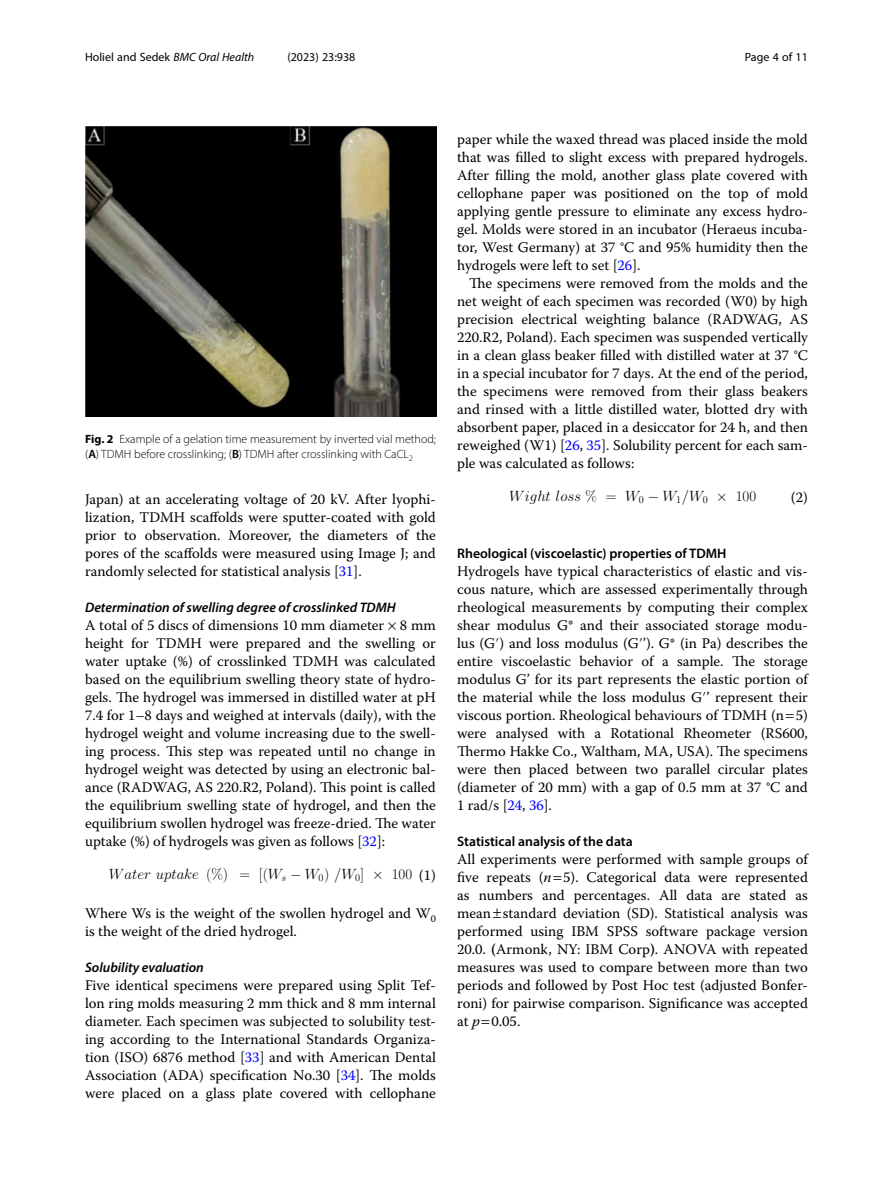
<style>
.page{position:relative;width:893px;height:1191px;background:#fff}
.page>*{position:absolute;margin:0;border:0;box-sizing:border-box;transform-origin:0 0}
.t1{font:14.85px "CMMI12";color:#000}
.Body_Text{font:14.7px/18px "Warnock Pro";color:#000;text-align:justify}
.Body_Text_Indent{font:14.7px/18px "Warnock Pro";color:#000;text-align:justify}
.EQ{font:14.7px "Warnock Pro";color:#000}
.Head_2{font:600 13.8px "Myriad Pro";color:#000}
.Head_3{font:italic 600 13.8px "Myriad Pro";color:#000}
.Figure_Caption{font:300 12px/15px "Myriad Pro";color:#000}
.t2{font:12px "Myriad Pro";color:#000}
.s1{font-style:italic}
.s2{font-weight:700}
.s3{font-weight:600}
.s4{color:#00f}
.s5{font-family:"CMR17"}
.s6{font-family:"CMSY10"}
.s7{font-family:"STIX"}
</style>
<div class="page">
<img style="left:85px;top:126px;width:351px;height:290px">
<p class="t2" style="left:85px;top:50px;width:171px">Holiel and Sedek <span class="s1">BMC Oral Health</span></p>
<p class="t2" style="left:287px;top:50px;width:70px">(2023) 23:938</p>
<p class="t2" style="left:745px;top:50px;width:65px">Page 4 of 11</p>
<p class="Figure_Caption" style="left:85px;top:432px;width:352px"><span class="s2">Fig. 2</span> Example of a gelation time measurement by inverted vial method; (<span class="s3">A</span>) TDMH before crosslinking; (<span class="s3">B</span>) TDMH after crosslinking with CaCL<sub>2</sub></p>
<p class="Body_Text" style="left:85px;top:490px;width:352px">Japan) at an accelerating voltage of 20 kV. After lyophi&shy;lization, TDMH scaffolds were sputter-coated with gold prior to observation. Moreover, the diameters of the pores of the scaffolds were measured using Image J; and randomly selected for statistical analysis [<span class="s4">31</span>].</p>
<p class="Head_3" style="left:85px;top:599px;width:312px">Determination of swelling degree of crosslinked TDMH</p>
<p class="Body_Text" style="left:85px;top:616px;width:352px">A total of 5 discs of dimensions 10 mm diameter 8 mm height for TDMH were prepared and the swelling or water uptake (%) of crosslinked TDMH was calculated based on the equilibrium swelling theory state of hydro&shy;gels. The hydrogel was immersed in distilled water at pH 7.4 for 1–8 days and weighed at intervals (daily), with the hydrogel weight and volume increasing due to the swell&shy;ing process. This step was repeated until no change in hydrogel weight was detected by using an electronic bal&shy;ance (RADWAG, AS 220.R2, Poland). This point is called the equilibrium swelling state of hydrogel, and then the equilibrium swollen hydrogel was freeze-dried. The water uptake (%) of hydrogels was given as follows [<span class="s4">32</span>]:</p>
<p class="t1" style="left:109px;top:868px;width:305px">Water uptake <span class="s5">(%) = [(</span>W<sub>s</sub> <span class="s6">−</span> W<sub>0</sub><span class="s5">)</span> /W<sub>0</sub><span class="s5">]</span> <span class="s6">×</span> <span class="s5">100</span></p>
<p class="EQ" style="left:419px;top:866px;width:18px">(1)</p>
<p class="Body_Text" style="left:85px;top:904px;width:352px">Where Ws is the weight of the swollen hydrogel and W<sub>0 </sub>is the weight of the dried hydrogel.</p>
<p class="Head_3" style="left:85px;top:959px;width:120px">Solubility evaluation</p>
<p class="Body_Text" style="left:85px;top:976px;width:352px">Five identical specimens were prepared using Split Tef&shy;lon ring molds measuring 2 mm thick and 8 mm internal diameter. Each specimen was subjected to solubility test&shy;ing according to the International Standards Organiza&shy;tion (ISO) 6876 method [<span class="s4">33</span>] and with American Dental Association (ADA) specification No.30 [<span class="s4">34</span>]. The molds were placed on a glass plate covered with cellophane</p>
<p class="Body_Text" style="left:457px;top:130px;width:352px">paper while the waxed thread was placed inside the mold that was filled to slight excess with prepared hydrogels.<br>After filling the mold, another glass plate covered with cellophane paper was positioned on the top of mold applying gentle pressure to eliminate any excess hydro&shy;gel. Molds were stored in an incubator (Heraeus incuba&shy;tor, West Germany) at 37 °C and 95% humidity then the hydrogels were left to set [<span class="s4">26</span>].</p>
<p class="Body_Text_Indent" style="left:457px;top:274px;width:352px;text-indent:12px">The specimens were removed from the molds and the net weight of each specimen was recorded (W0) by high precision electrical weighting balance (RADWAG, AS 220.R2, Poland). Each specimen was suspended vertically in a clean glass beaker filled with distilled water at 37 °C in a special incubator for 7 days. At the end of the period, the specimens were removed from their glass beakers and rinsed with a little distilled water, blotted dry with absorbent paper, placed in a desiccator for 24 h, and then reweighed (W1) [<span class="s4">26</span>, <span class="s4">35</span>]. Solubility percent for each sam&shy;ple was calculated as follows:</p>
<p class="t1" style="left:509px;top:490px;width:249px">Wight loss <span class="s5">% =</span> W<sub>0</sub> <span class="s6">−</span> W<sub>1</sub>/W<sub>0</sub> <span class="s6">×</span> <span class="s5">100</span></p>
<p class="EQ" style="left:791px;top:488px;width:18px">(2)</p>
<p class="Head_2" style="left:457px;top:545px;width:271px">Rheological (viscoelastic) properties of TDMH</p>
<p class="Body_Text" style="left:457px;top:562px;width:352px">Hydrogels have typical characteristics of elastic and vis&shy;cous nature, which are assessed experimentally through rheological measurements by computing their complex shear modulus G* and their associated storage modu&shy;lus (G<span class="s7">′</span>) and loss modulus (G<span class="s7">′</span>’). G* (in Pa) describes the entire viscoelastic behavior of a sample. The storage modulus G’ for its part represents the elastic portion of the material while the loss modulus G<span class="s7">′</span>’ represent their viscous portion. Rheological behaviours of TDMH (n 5) were analysed with a Rotational Rheometer (RS600, Thermo Hakke Co., Waltham, MA, USA). The specimens were then placed between two parallel circular plates (diameter of 20 mm) with a gap of 0.5 mm at 37 °C and 1 rad/s [<span class="s4">24</span>, <span class="s4">36</span>].</p>
<p class="Head_2" style="left:457px;top:833px;width:177px">Statistical analysis of the data</p>
<p class="Body_Text" style="left:457px;top:850px;width:352px">All experiments were performed with sample groups of five repeats (<span class="s1">n</span> 5). Categorical data were represented as numbers and percentages. All data are stated as mean standard deviation (SD). Statistical analysis was performed using IBM SPSS software package version 20.0. <span class="s3">(</span>Armonk, NY: IBM Corp<span class="s3">)</span>. ANOVA with repeated measures was used to compare between more than two periods and followed by Post Hoc test (adjusted Bonfer&shy;roni) for pairwise comparison. Significance was accepted at <span class="s1">p</span> 0.05.</p>
</div>
